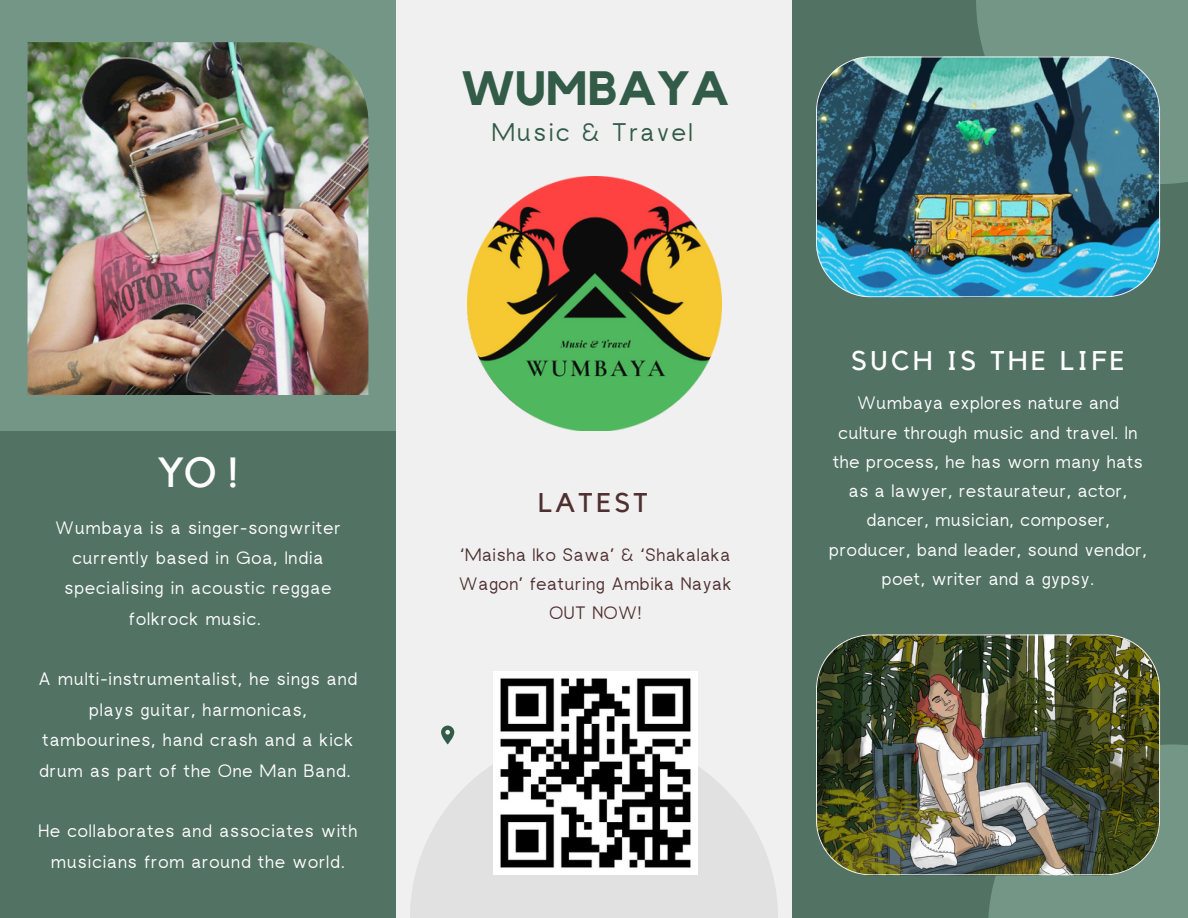
<style>
.page{position:relative;width:1188px;height:918px;background:#527263}
.page>*{position:absolute;margin:0;border:0;box-sizing:border-box;transform-origin:0 0}
.t1{font:700 48px "Kollektif";letter-spacing:.01em;color:#325b48}
.t2{font:42px "Kollektif";color:#fff}
.t3{font:27px "Kollektif";letter-spacing:.13em;color:#fff}
.t4{font:27px "Kollektif";letter-spacing:.13em;color:#4e3030}
.t5{font:25.5px "rugratssans";letter-spacing:.09em;color:#325b48}
.t6{font:18px/30.3px "rugratssans";letter-spacing:.05em;color:#fff;text-align:center}
.t7{font:18px/29.2px "rugratssans";letter-spacing:.035em;color:#4e3030}
</style>
<div class="page">
<div style="left:396px;top:0;width:396px;height:917px;background:#f1f0f0"></div>
<div style="left:0;top:0;width:396px;height:430px;background:#739686"></div>
<img style="left:28px;top:42px;width:340px;height:353px">
<div style="left:988px;top:744px;width:200px;height:174px;background:#739686"></div>
<img style="left:816px;top:634px;width:344px;height:241px">
<div style="left:976px;top:0;width:212px;height:184px;background:#739686"></div>
<img style="left:816px;top:56px;width:344px;height:241px">
<div style="left:410px;top:734px;width:368px;height:184px;background:linear-gradient(to right,#e4e4e4,#e4e4e4)"></div>
<svg style="left:441px;top:726px;width:13px;height:18px"></svg>
<img style="left:493px;top:671px;width:204px;height:204px">
<img style="left:467px;top:177px;width:254px;height:253px">
<h4 class="t2" style="left:158px;top:453px;width:82px">YO !</h4>
<p class="t6" style="left:55px;top:514px;width:287px">Wumbaya is a singer-songwriter currently based in Goa, India specialising in acoustic reggae folkrock music.</p>
<p class="t6" style="left:39px;top:666px;width:320px">A multi-instrumentalist, he sings and plays guitar, harmonicas, tambourines, hand crash and a kick drum as part of the One Man Band.</p>
<h1 class="t6" style="left:39px;top:818px;width:320px">He collaborates and associates with musicians from around the world.</h1>
<p class="t1" style="left:462px;top:66px;width:269px">WUMBAYA</p>
<h3 class="t5" style="left:492px;top:123px;width:202px">Music &amp; Travel</h3>
<p class="t4" style="left:538px;top:490px;width:111px">LATEST</p>
<p class="t7" style="left:459px;top:542px;width:274px">‘Maisha Iko Sawa’ &amp; ‘Shakalaka<br>Wagon’ featuring Ambika Nayak</p>
<p class="t7" style="left:549px;top:600px;width:93px">OUT NOW!</p>
<p class="t3" style="left:851px;top:349px;width:275px">SUCH IS THE LIFE</p>
<p class="t6" style="left:829px;top:390px;width:319px;line-height:29.2px">Wumbaya explores nature and culture through music and travel. In the process, he has worn many hats as a lawyer, restaurateur, actor, dancer, musician, composer, producer, band leader, sound vendor, poet, writer and a gypsy.</p>
</div>
